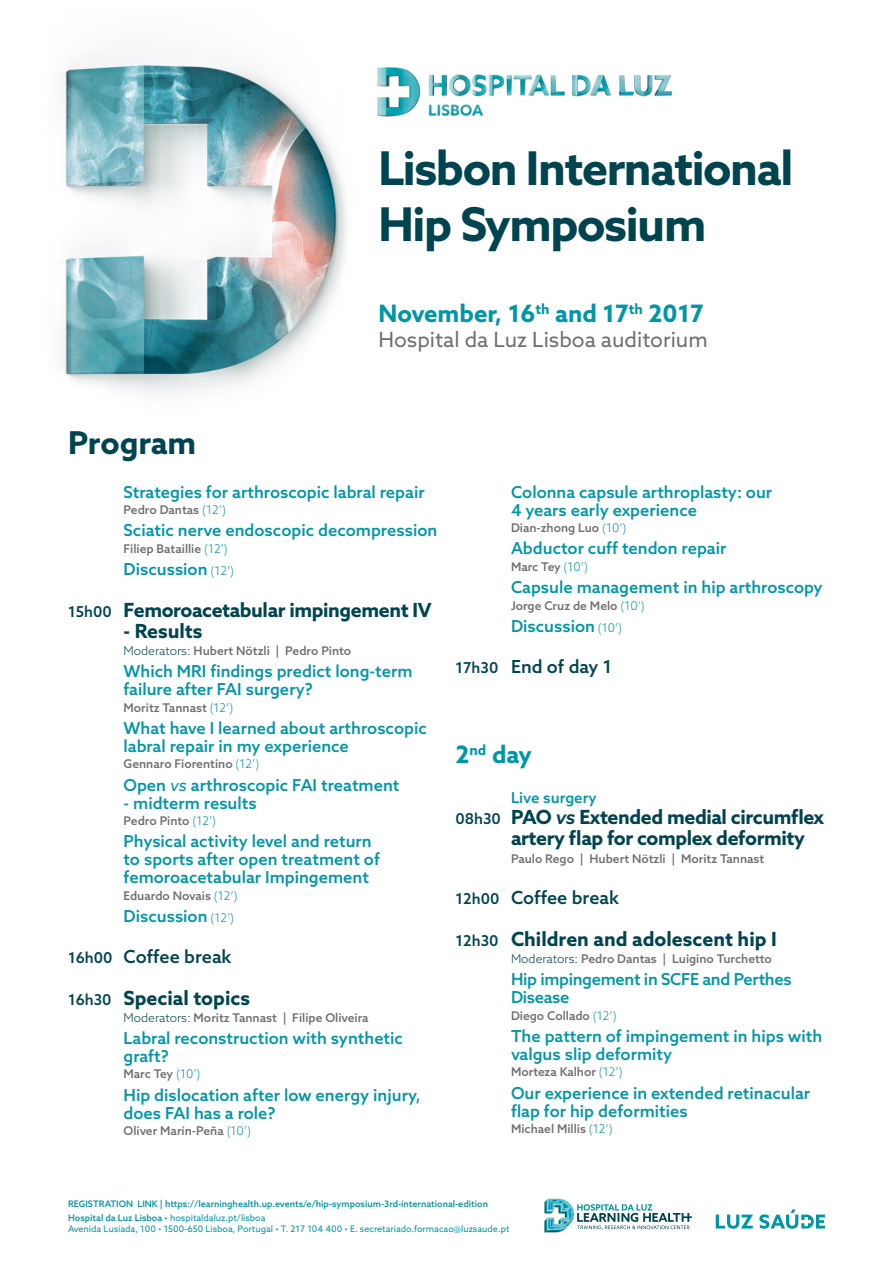
<style>
.page{position:relative;width:893px;height:1263px;background:#fff}
.page>*{position:absolute;margin:0;border:0;box-sizing:border-box;transform-origin:0 0}
.t1{font:700 46.5px/55.8px "Azo Sans";letter-spacing:-.03em;color:#00444f}
.t2{font:700 31.5px "Azo Sans";letter-spacing:-.005em;color:#00444f}
.t3{font:700 24px "Azo Sans";color:#0096a8}
.t4{font:21px "Azo Sans";color:#706f6f}
.t5{font:700 19.5px/21px "Azo Sans";letter-spacing:-.02em;color:#00444f}
.t6{font:700 19.5px "Azo Sans";color:#00444f}
.t7{font:500 18px "Azo Sans";color:#00444f}
.t8{font:500 16.5px/18px "Azo Sans";color:#0096a8}
.t9{font:500 16.5px/18px "Azo Sans";letter-spacing:-.02em;color:#0096a8}
.t10{font:500 15px "Azo Sans";color:#0096a8}
.t11{font:500 12px "Azo Sans";color:#706f6f}
.t12{font:500 9px/14.7px "Azo Sans";color:#0096a8}
.t13{font:9px "Azo Sans";color:#0096a8}
.s1{font-weight:300;color:#0092a6}
.s2{font-weight:300;font-size:12px;color:#0092a6}
.s3{font-weight:500;font-size:15px}
.s4{font-weight:300;color:#00444f}
.s5{font-weight:400;font-style:italic}
.s6{font-size:15px}
.s7{font-weight:500;font-style:italic}
.s8{font-weight:400}
</style>
<div class="page">
<img style="left:61px;top:55px;width:285px;height:338px">
<img style="left:377px;top:67px;width:296px;height:50px">
<svg style="left:716px;top:1209px;width:109px;height:20px"></svg>
<svg style="left:580px;top:1204px;width:112px;height:26px"></svg>
<img style="left:544px;top:1198px;width:36px;height:35px">
<h1 class="t1" style="left:378px;top:139px;width:416px">Lisbon International<br>Hip Symposium</h1>
<h2 class="t2" style="left:68px;top:422px;width:130px">Program</h2>
<h3 class="t3" style="left:378px;top:298px;width:327px">November, 16<sup>th</sup> and 17<sup>th</sup> 2017</h3>
<p class="t4" style="left:378px;top:326px;width:331px">Hospital da Luz Lisboa auditorium</p>
<p class="t8" style="left:124px;top:482px;width:303px">Strategies for arthroscopic labral repair</p>
<p class="t11" style="left:124px;top:502px;width:104px">Pedro Dantas <span class="s1">(12’)</span></p>
<p class="t8" style="left:124px;top:521px;width:315px">Sciatic nerve endoscopic decompression</p>
<p class="t11" style="left:124px;top:541px;width:106px">Filiep Bataillie <span class="s1">(12’)</span></p>
<p class="t8" style="left:124px;top:560px;width:112px">Discussion <span class="s2">(12’)</span></p>
<p class="t5" style="left:68px;top:599px;width:365px"><span class="s3">15h00</span> Femoroacetabular impingement IV</p>
<p class="t6" style="left:124px;top:618px;width:81px">- Results</p>
<p class="t11" style="left:124px;top:643px;width:229px"><span class="s4">Moderators:</span> Hubert Nötzli | Pedro Pinto</p>
<p class="t8" style="left:124px;top:662px;width:290px">Which MRI findings predict long-term failure after FAI surgery?</p>
<p class="t11" style="left:124px;top:699px;width:111px">Moritz Tannast <span class="s1">(12’)</span></p>
<p class="t8" style="left:124px;top:719px;width:305px">What have I learned about arthroscopic labral repair in my experience</p>
<p class="t11" style="left:124px;top:756px;width:137px">Gennaro Fiorentino <span class="s1">(12’)</span></p>
<p class="t8" style="left:124px;top:775px;width:277px">Open <span class="s5">vs</span> arthroscopic FAI treatment</p>
<p class="t8" style="left:124px;top:793px;width:135px">- midterm results</p>
<p class="t11" style="left:124px;top:813px;width:94px">Pedro Pinto <span class="s1">(12’)</span></p>
<p class="t8" style="left:124px;top:832px;width:258px">Physical activity level and return to sports after open treatment of femoroacetabular Impingement</p>
<p class="t11" style="left:124px;top:888px;width:116px">Eduardo Novais <span class="s1">(12’)</span></p>
<p class="t8" style="left:124px;top:907px;width:112px">Discussion <span class="s2">(12’)</span></p>
<p class="t7" style="left:68px;top:944px;width:165px"><span class="s6">16h00</span> Coffee break</p>
<p class="t6" style="left:68px;top:985px;width:184px"><span class="s3">16h30</span> Special topics</p>
<p class="t11" style="left:124px;top:1009px;width:247px"><span class="s4">Moderators:</span> Moritz Tannast | Filipe Oliveira</p>
<p class="t8" style="left:124px;top:1029px;width:281px">Labral reconstruction with synthetic graft?</p>
<p class="t11" style="left:124px;top:1066px;width:78px">Marc Tey <span class="s1">(10’)</span></p>
<p class="t8" style="left:124px;top:1085px;width:299px">Hip dislocation after low energy injury, does FAI has a role?</p>
<p class="t11" style="left:124px;top:1123px;width:129px">Oliver Marín-Peña <span class="s1">(10’)</span></p>
<p class="t8" style="left:511px;top:482px;width:263px">Colonna capsule arthroplasty: our<br>4 years early experience</p>
<p class="t11" style="left:511px;top:520px;width:117px">Dian-zhong Luo <span class="s1">(10’)</span></p>
<p class="t8" style="left:511px;top:539px;width:217px">Abductor cuff tendon repair</p>
<p class="t11" style="left:511px;top:559px;width:78px">Marc Tey <span class="s1">(10’)</span></p>
<p class="t8" style="left:511px;top:578px;width:313px">Capsule management in hip arthroscopy</p>
<p class="t11" style="left:511px;top:597px;width:135px">Jorge Cruz de Melo <span class="s1">(10’)</span></p>
<p class="t8" style="left:511px;top:617px;width:113px">Discussion <span class="s2">(10’)</span></p>
<p class="t7" style="left:455px;top:654px;width:158px"><span class="s6">17h30</span> End of day 1</p>
<h3 class="t3" style="left:455px;top:738px;width:78px">2<sup>nd</sup> day</h3>
<p class="t10" style="left:511px;top:788px;width:87px">Live surgery</p>
<p class="t5" style="left:511px;top:806px;width:315px;text-indent:-56px"><span class="s3">08h30</span> PAO <span class="s7">vs</span> Extended medial circumflex artery flap for complex deformity</p>
<p class="t11" style="left:511px;top:851px;width:255px">Paulo Rego | Hubert Nötzli | Moritz Tannast</p>
<p class="t7" style="left:455px;top:886px;width:165px"><span class="s6">12h00</span> Coffee break</p>
<p class="t6" style="left:455px;top:926px;width:323px"><span class="s3">12h30</span> Children and adolescent hip I</p>
<p class="t11" style="left:511px;top:951px;width:262px"><span class="s4">Moderators:</span> Pedro Dantas | Luigino Turchetto</p>
<p class="t9" style="left:511px;top:970px;width:282px">Hip impingement in SCFE and Perthes<br>Disease</p>
<p class="t11" style="left:511px;top:1007px;width:107px">Diego Collado <span class="s1">(12’)</span></p>
<p class="t8" style="left:511px;top:1027px;width:313px">The pattern of impingement in hips with valgus slip deformity</p>
<p class="t11" style="left:511px;top:1064px;width:113px">Morteza Kalhor <span class="s1">(12’)</span></p>
<p class="t8" style="left:511px;top:1083px;width:301px">Our experience in extended retinacular flap for hip deformities</p>
<p class="t11" style="left:511px;top:1121px;width:103px">Michael Millis <span class="s1">(12’)</span></p>
<p class="t12" style="left:68px;top:1196px;width:421px">REGISTRATION LINK | https://learninghealth.up.events/e/hip-symposium-3rd-international-edition<br>Hospital da Luz Lisboa <span class="s8">• hospitaldaluz.pt/lisboa</span></p>
<p class="t13" style="left:68px;top:1223px;width:443px">Avenida Lusíada, 100 • 1500-650 Lisboa, Portugal • T. 217 104 400 • E. secretariado.formacao@luzsaude.pt</p>
</div>
